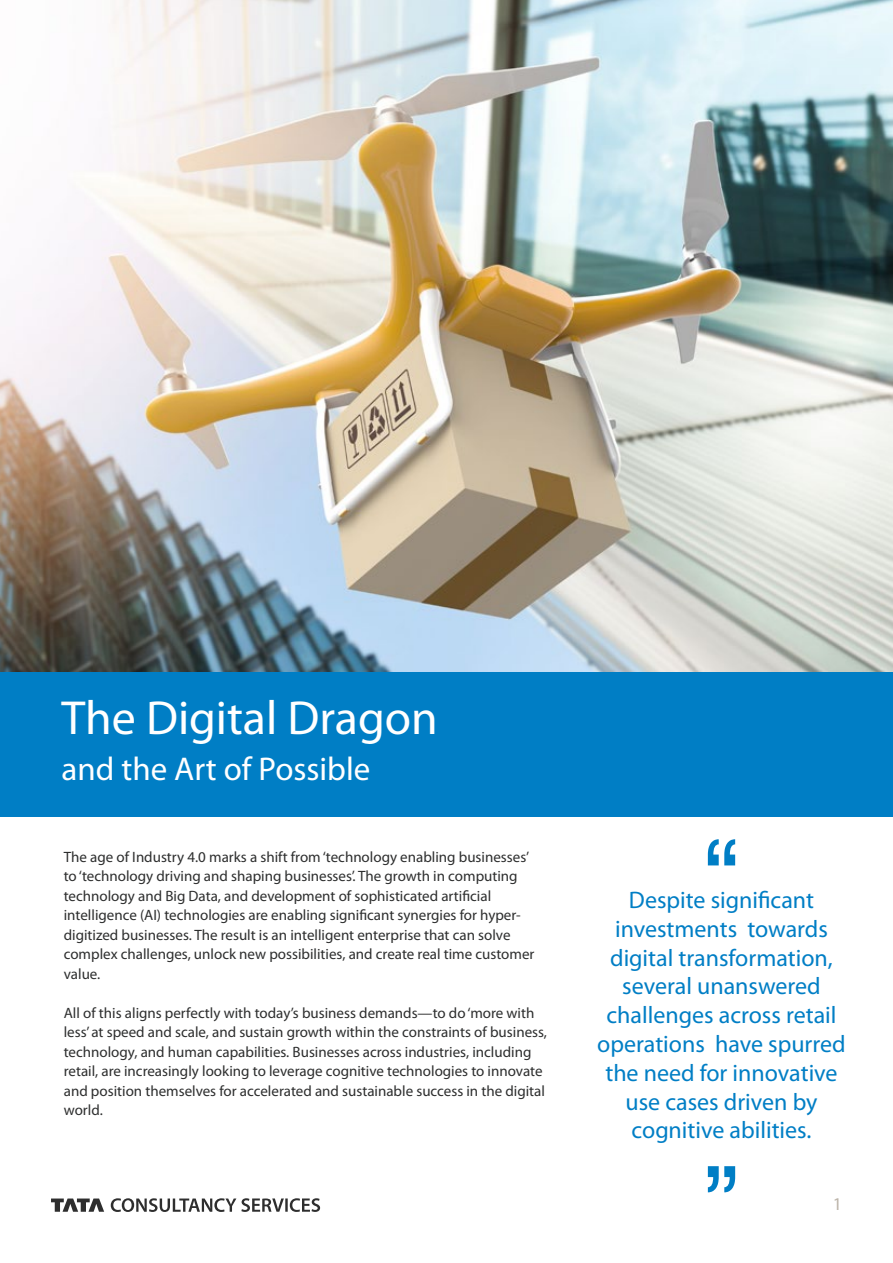
<style>
.page{position:relative;width:893px;height:1263px;background:#fff}
.page>*{position:absolute;margin:0;border:0;box-sizing:border-box;transform-origin:0 0}
.t1{font:48px "Myriad Pro";color:#fff}
.t2{font:33px "Myriad Pro";color:#fff}
.Main_Heading{font:24px/28.8px "Myriad Pro";color:#007ec5;text-align:center}
.t3{font:18px "Myriad Pro";color:#bcb4a9}
.t4{font:15px/19.5px "Myriad Pro";color:#2d2e2e}
</style>
<div class="page">
<svg style="left:51px;top:1198px;width:269px;height:14px"></svg>
<div style="left:0;top:659px;width:893px;height:157px;background:#007ec5"></div>
<img style="left:0;top:0;width:893px;height:672px">
<svg style="left:708px;top:839px;width:27px;height:26px"></svg>
<svg style="left:708px;top:1166px;width:27px;height:26px"></svg>
<p class="t1" style="left:62px;top:688px;width:378px">The Digital Dragon</p>
<p class="t2" style="left:62px;top:749px;width:310px">and the Art of Possible</p>
<p class="t4" style="left:64px;top:847px;width:472px">The age of Industry 4.0 marks a shift from ‘technology enabling businesses’ to ‘technology driving and shaping businesses’. The growth in computing technology and Big Data, and development of sophisticated artificial intelligence (AI) technologies are enabling significant synergies for hyper&shy;digitized businesses. The result is an intelligent enterprise that can solve complex challenges, unlock new possibilities, and create real time customer value.</p>
<p class="t4" style="left:64px;top:1003px;width:485px">All of this aligns perfectly with today’s business demands—to do ‘more with less’ at speed and scale, and sustain growth within the constraints of business, technology, and human capabilities. Businesses across industries, including retail, are increasingly looking to leverage cognitive technologies to innovate and position themselves for accelerated and sustainable success in the digital world.</p>
<p class="Main_Heading" style="left:597px;top:885px;width:250px">Despite significant investments towards digital transformation, several unanswered challenges across retail operations have spurred the need for innovative use cases driven by cognitive abilities.</p>
<p class="t3" style="left:833px;top:1193px;width:11px">1</p>
</div>
